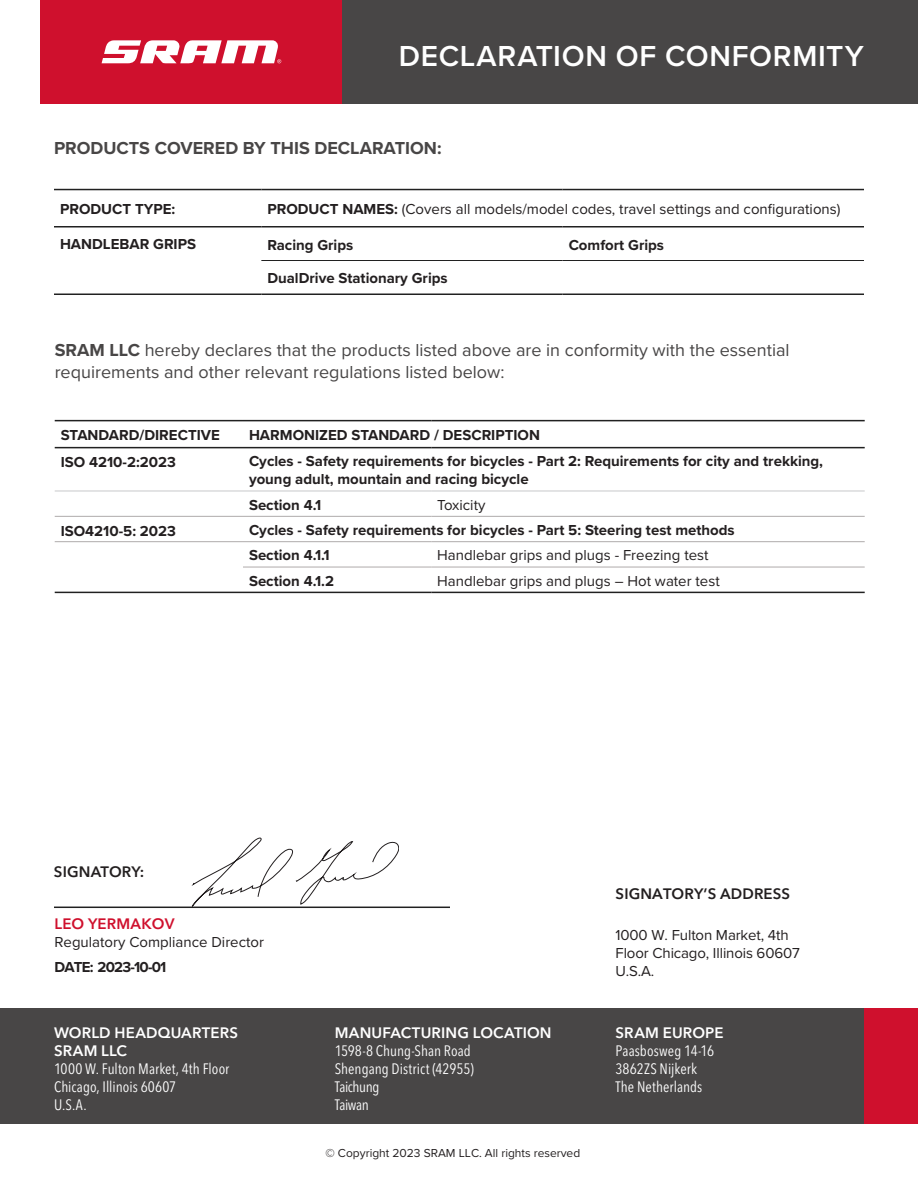
<style>
.page{position:relative;width:918px;height:1188px;background:#fff}
.page>*{position:absolute;margin:0;border:0;box-sizing:border-box;transform-origin:0 0}
.t1{font:600 30px "Proxima Nova";letter-spacing:.02em;color:#fff}
.t2{font:18px/21.6px "Proxima Nova";color:#484646}
.t3{font:700 18px "Proxima Nova";color:#484646}
.t4{font:700 15px/18px "Proxima Nova";color:#231f20}
.t5{font:15px/17.9px "Proxima Nova";color:#231f20}
.t6{font:condensed 15px/18px "Avenir Next LT Pro";color:#fff}
.t7{font:600 15px/18px "Avenir Next LT Pro";letter-spacing:.01em;color:#fff}
.t8{font:600 15px "Avenir Next LT Pro";letter-spacing:.01em;color:#231f20}
.t9{font:700 15px "Proxima Nova";letter-spacing:-.05em;color:#231f20}
.t10{font:600 15px "Avenir Next LT Pro";letter-spacing:.01em;color:#cf102d}
.t11{font:12px "Proxima Nova";color:#231f20}
.s1{font-weight:700}
</style>
<div class="page">
<div style="left:306px;top:0;width:612px;height:104px;background:#484646"></div>
<div style="left:40px;top:0;width:302px;height:104px;background:#cf102d"></div>
<svg style="left:102px;top:40px;width:179px;height:23px"></svg>
<hr style="left:54px;top:189px;width:207px;height:1px;background:#212121">
<hr style="left:261px;top:189px;width:302px;height:1px;background:#212121">
<hr style="left:563px;top:189px;width:301px;height:1px;background:#212121">
<hr style="left:54px;top:226px;width:207px;height:2px;background:#212121">
<hr style="left:261px;top:226px;width:302px;height:2px;background:#212121">
<hr style="left:563px;top:226px;width:301px;height:2px;background:#212121">
<hr style="left:261px;top:260px;width:302px;height:1px;background:#212121">
<hr style="left:563px;top:260px;width:301px;height:1px;background:#212121">
<hr style="left:54px;top:294px;width:207px;height:1px;background:#212121">
<hr style="left:261px;top:294px;width:302px;height:1px;background:#212121">
<hr style="left:563px;top:294px;width:301px;height:1px;background:#212121">
<hr style="left:55px;top:420px;width:188px;height:1px;background:#212121">
<hr style="left:243px;top:420px;width:188px;height:1px;background:#212121">
<hr style="left:431px;top:420px;width:434px;height:1px;background:#212121">
<hr style="left:55px;top:447px;width:188px;height:1px;background:#212121">
<hr style="left:243px;top:447px;width:188px;height:1px;background:#212121">
<hr style="left:431px;top:447px;width:434px;height:1px;background:#212121">
<hr style="left:243px;top:567px;width:188px;height:1px;background:#afabab">
<hr style="left:431px;top:567px;width:434px;height:1px;background:#afabab">
<hr style="left:243px;top:592px;width:188px;height:1px;background:#212121">
<hr style="left:431px;top:592px;width:434px;height:1px;background:#212121">
<hr style="left:55px;top:592px;width:188px;height:1px;background:#212121">
<hr style="left:55px;top:516px;width:188px;height:1px;background:#afabab">
<hr style="left:243px;top:516px;width:188px;height:1px;background:#afabab">
<hr style="left:431px;top:516px;width:434px;height:1px;background:#afabab">
<hr style="left:55px;top:541px;width:188px;height:1px;background:#afabab">
<hr style="left:243px;top:541px;width:188px;height:1px;background:#afabab">
<hr style="left:431px;top:541px;width:434px;height:1px;background:#afabab">
<hr style="left:55px;top:491px;width:188px;height:1px;background:#c7c8ca">
<hr style="left:243px;top:491px;width:188px;height:1px;background:#c7c8ca">
<hr style="left:431px;top:491px;width:434px;height:1px;background:#c7c8ca">
<div style="left:0;top:1009px;width:874px;height:115px;background:#484646"></div>
<hr style="left:54px;top:907px;width:396px;height:1px;background:#212121">
<svg style="left:192px;top:838px;width:207px;height:69px"></svg>
<div style="left:864px;top:1009px;width:54px;height:115px;background:#cf102d"></div>
<p class="t1" style="left:399px;top:33px;width:467px">DECLARATION OF CONFORMITY</p>
<p class="t3" style="left:54px;top:135px;width:389px">PRODUCTS COVERED BY THIS DECLARATION:</p>
<p class="t4" style="left:60px;top:200px;width:117px">PRODUCT TYPE:</p>
<p class="t5" style="left:267px;top:199px;width:575px"><span class="s1">PRODUCT NAMES:</span> (Covers all models/model codes, travel settings and configurations)</p>
<p class="t4" style="left:60px;top:235px;width:138px">HANDLEBAR GRIPS</p>
<p class="t4" style="left:267px;top:235px;width:87px">Racing Grips</p>
<p class="t4" style="left:569px;top:235px;width:97px">Comfort Grips</p>
<p class="t4" style="left:267px;top:269px;width:182px">DualDrive Stationary Grips</p>
<p class="t2" style="left:55px;top:339px;width:736px"><span class="s1">SRAM LLC</span> hereby declares that the products listed above are in conformity with the essential requirements and other relevant regulations listed below:</p>
<p class="t4" style="left:61px;top:426px;width:161px">STANDARD/DIRECTIVE</p>
<p class="t4" style="left:249px;top:426px;width:293px">HARMONIZED STANDARD / DESCRIPTION</p>
<p class="t4" style="left:61px;top:453px;width:117px">ISO 4210-2:2023</p>
<p class="t4" style="left:249px;top:452px;width:576px">Cycles - Safety requirements for bicycles - Part 2: Requirements for city and trekking, young adult, mountain and racing bicycle</p>
<p class="t4" style="left:249px;top:495px;width:74px">Section 4.1</p>
<p class="t5" style="left:437px;top:495px;width:50px">Toxicity</p>
<p class="t4" style="left:61px;top:521px;width:117px">ISO4210-5: 2023</p>
<p class="t4" style="left:249px;top:521px;width:487px">Cycles - Safety requirements for bicycles - Part 5: Steering test methods</p>
<p class="t4" style="left:249px;top:546px;width:82px">Section 4.1.1</p>
<p class="t5" style="left:437px;top:546px;width:273px">Handlebar grips and plugs - Freezing test</p>
<p class="t4" style="left:249px;top:571px;width:87px">Section 4.1.2</p>
<p class="t5" style="left:437px;top:571px;width:284px">Handlebar grips and plugs – Hot water test</p>
<p class="t8" style="left:54px;top:862px;width:92px">SIGNATORY:</p>
<p class="t10" style="left:54px;top:915px;width:122px">LEO YERMAKOV</p>
<p class="t5" style="left:54px;top:932px;width:211px">Regulatory Compliance Director</p>
<p class="t9" style="left:54px;top:956px;width:114px">DATE: 2023-10-01</p>
<p class="t7" style="left:54px;top:1024px;width:186px">WORLD HEADQUARTERS<br>SRAM LLC</p>
<p class="t6" style="left:54px;top:1060px;width:177px">1000 W. Fulton Market, 4th Floor<br>Chicago, Illinois 60607<br>U.S.A.</p>
<p class="t7" style="left:335px;top:1024px;width:218px">MANUFACTURING LOCATION</p>
<p class="t6" style="left:335px;top:1042px;width:141px">1598-8 Chung-Shan Road<br>Shengang District (42955)<br>Taichung<br>Taiwan</p>
<p class="t11" style="left:326px;top:1144px;width:256px">© Copyright 2023 SRAM LLC. All rights reserved</p>
<p class="t8" style="left:616px;top:885px;width:176px">SIGNATORY’S ADDRESS</p>
<p class="t5" style="left:616px;top:926px;width:186px">1000 W. Fulton Market, 4th<br>Floor Chicago, Illinois 60607<br>U.S.A.</p>
<p class="t7" style="left:616px;top:1024px;width:110px">SRAM EUROPE</p>
<p class="t6" style="left:616px;top:1042px;width:100px">Paasbosweg 14-16<br>3862ZS Nijkerk<br>The Netherlands</p>
</div>
